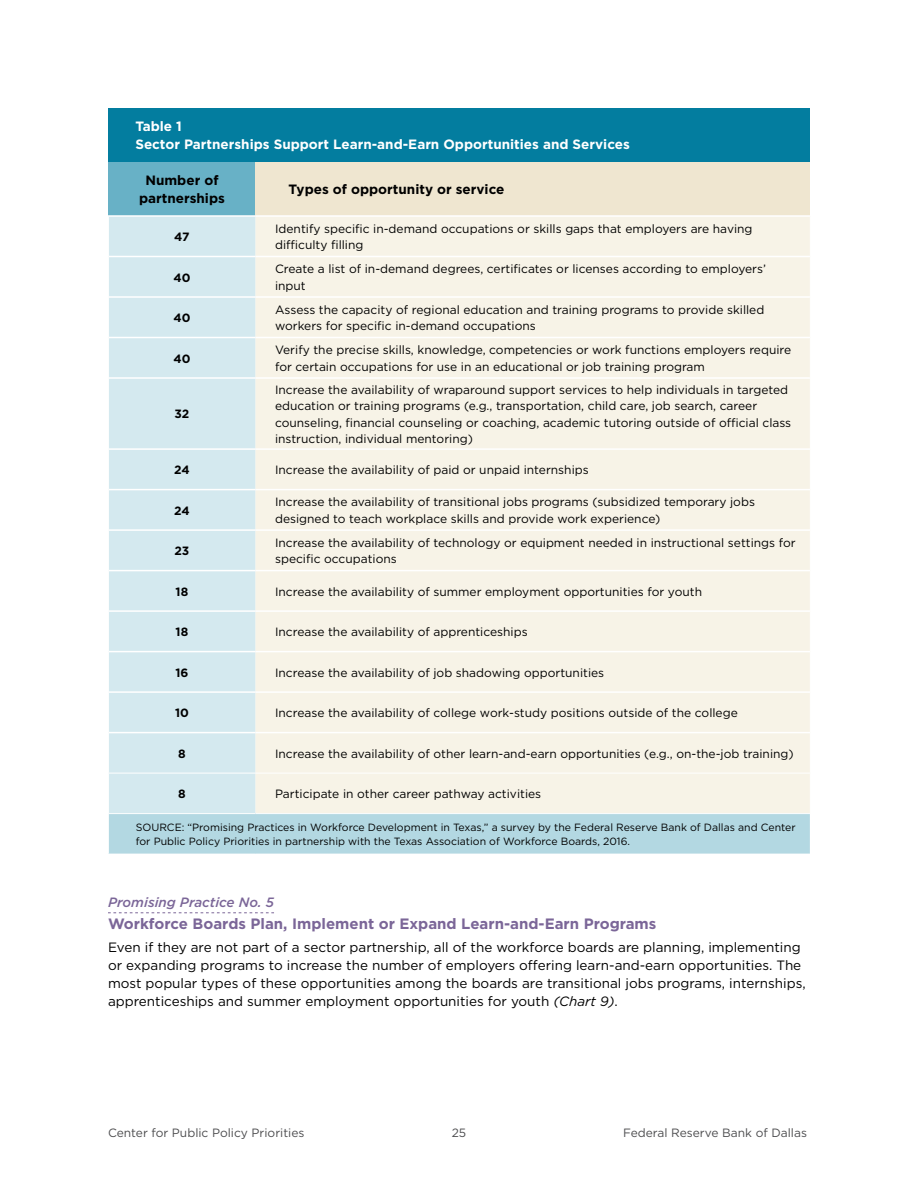
<style>
.page{position:relative;width:918px;height:1188px;background:#fff}
.page>*{position:absolute;margin:0;border:0;box-sizing:border-box;transform-origin:0 0}
.t1{font:700 15px "Gotham";color:#7b6698}
.t2{font:13.5px/18px "Gotham";color:#000}
.t3{font:700 13.5px/18px "Gotham";color:#fff}
.t4{font:700 13.5px/18px "Gotham";color:#000;text-align:center}
.t5{font:italic 500 13.5px "Gotham";color:#7b6698}
.t6{font:12px/16.5px "Gotham";color:#000}
.t7{font:12px "Gotham";color:#4d4d4f}
.t8{font:700 12px "Gotham";color:#000}
.t9{font:10.5px/13.5px "Gotham";color:#000}
.s1{font-style:italic}
</style>
<div class="page">
<svg style="left:108px;top:912px;width:166px;height:1px"></svg>
<div style="left:108px;top:108px;width:702px;height:54px;background:#037d9f"></div>
<div style="left:108px;top:162px;width:148px;height:54px;background:#68b1c6"></div>
<div style="left:256px;top:162px;width:554px;height:54px;background:#efe6d0"></div>
<div style="left:109px;top:217px;width:147px;height:596px;background:#d4e9ef"></div>
<div style="left:256px;top:217px;width:554px;height:596px;background:#f7f3e7"></div>
<div style="left:108px;top:814px;width:702px;height:40px;background:#b3d8e2"></div>
<hr style="left:108px;top:215px;width:148px;height:2px;background:#fff">
<hr style="left:256px;top:215px;width:555px;height:2px;background:#fff">
<hr style="left:109px;top:256px;width:147px;height:1px;background:#fff">
<hr style="left:256px;top:256px;width:554px;height:1px;background:#fff">
<hr style="left:109px;top:296px;width:147px;height:2px;background:#fff">
<hr style="left:256px;top:296px;width:554px;height:2px;background:#fff">
<hr style="left:109px;top:448px;width:147px;height:2px;background:#fff">
<hr style="left:256px;top:448px;width:554px;height:2px;background:#fff">
<hr style="left:109px;top:337px;width:147px;height:1px;background:#fff">
<hr style="left:256px;top:337px;width:554px;height:1px;background:#fff">
<hr style="left:109px;top:377px;width:147px;height:2px;background:#fff">
<hr style="left:256px;top:377px;width:554px;height:2px;background:#fff">
<hr style="left:109px;top:489px;width:147px;height:1px;background:#fff">
<hr style="left:256px;top:489px;width:554px;height:1px;background:#fff">
<hr style="left:109px;top:529px;width:147px;height:2px;background:#fff">
<hr style="left:256px;top:529px;width:554px;height:2px;background:#fff">
<hr style="left:109px;top:570px;width:147px;height:1px;background:#fff">
<hr style="left:256px;top:570px;width:554px;height:1px;background:#fff">
<hr style="left:109px;top:610px;width:147px;height:2px;background:#fff">
<hr style="left:256px;top:610px;width:554px;height:2px;background:#fff">
<hr style="left:109px;top:651px;width:147px;height:1px;background:#fff">
<hr style="left:256px;top:651px;width:554px;height:1px;background:#fff">
<hr style="left:109px;top:691px;width:147px;height:2px;background:#fff">
<hr style="left:256px;top:691px;width:554px;height:2px;background:#fff">
<hr style="left:109px;top:732px;width:147px;height:1px;background:#fff">
<hr style="left:256px;top:732px;width:554px;height:1px;background:#fff">
<hr style="left:108px;top:773px;width:148px;height:1px;background:#fff">
<hr style="left:256px;top:773px;width:555px;height:1px;background:#fff">
<hr style="left:108px;top:814px;width:1px;height:40px;background:#fff">
<p class="t3" style="left:135px;top:118px;width:496px">Table 1<br>Sector Partnerships Support Learn-and-Earn Opportunities and Services</p>
<p class="t4" style="left:139px;top:172px;width:87px">Number of partnerships</p>
<p class="t4" style="left:289px;top:181px;width:217px">Types of opportunity or service</p>
<p class="t8" style="left:174px;top:229px;width:17px">47</p>
<p class="t6" style="left:275px;top:220px;width:479px">Identify specific in-demand occupations or skills gaps that employers are having difficulty filling</p>
<p class="t8" style="left:173px;top:269px;width:19px">40</p>
<p class="t6" style="left:275px;top:261px;width:492px">Create a list of in-demand degrees, certificates or licenses according to employers’ input</p>
<p class="t8" style="left:173px;top:310px;width:19px">40</p>
<p class="t6" style="left:275px;top:301px;width:491px">Assess the capacity of regional education and training programs to provide skilled workers for specific in-demand occupations</p>
<p class="t8" style="left:173px;top:350px;width:19px">40</p>
<p class="t6" style="left:275px;top:342px;width:518px">Verify the precise skills, knowledge, competencies or work functions employers require for certain occupations for use in an educational or job training program</p>
<p class="t8" style="left:175px;top:406px;width:16px">32</p>
<p class="t6" style="left:275px;top:381px;width:518px">Increase the availability of wraparound support services to help individuals in targeted education or training programs (e.g., transportation, child care, job search, career counseling, financial counseling or coaching, academic tutoring outside of official class instruction, individual mentoring)</p>
<p class="t8" style="left:174px;top:462px;width:17px">24</p>
<p class="t6" style="left:275px;top:461px;width:315px">Increase the availability of paid or unpaid internships</p>
<p class="t8" style="left:174px;top:502px;width:17px">24</p>
<p class="t6" style="left:275px;top:494px;width:481px">Increase the availability of transitional jobs programs (subsidized temporary jobs designed to teach workplace skills and provide work experience)</p>
<p class="t8" style="left:175px;top:543px;width:16px">23</p>
<p class="t6" style="left:275px;top:534px;width:522px">Increase the availability of technology or equipment needed in instructional settings for specific occupations</p>
<p class="t8" style="left:176px;top:584px;width:14px">18</p>
<p class="t6" style="left:275px;top:583px;width:429px">Increase the availability of summer employment opportunities for youth</p>
<p class="t8" style="left:176px;top:624px;width:14px">18</p>
<p class="t6" style="left:275px;top:623px;width:254px">Increase the availability of apprenticeships</p>
<p class="t8" style="left:175px;top:665px;width:15px">16</p>
<p class="t6" style="left:275px;top:664px;width:331px">Increase the availability of job shadowing opportunities</p>
<p class="t8" style="left:175px;top:705px;width:15px">10</p>
<p class="t6" style="left:275px;top:704px;width:464px">Increase the availability of college work-study positions outside of the college</p>
<p class="t8" style="left:178px;top:746px;width:9px">8</p>
<p class="t6" style="left:275px;top:745px;width:520px">Increase the availability of other learn-and-earn opportunities (e.g., on-the-job training)</p>
<p class="t8" style="left:178px;top:786px;width:9px">8</p>
<p class="t6" style="left:275px;top:785px;width:268px">Participate in other career pathway activities</p>
<p class="t9" style="left:136px;top:821px;width:662px">SOURCE: “Promising Practices in Workforce Development in Texas,” a survey by the Federal Reserve Bank of Dallas and Center for Public Policy Priorities in partnership with the Texas Association of Workforce Boards, 2016.</p>
<p class="t5" style="left:108px;top:893px;width:168px">Promising Practice No. 5</p>
<p class="t1" style="left:108px;top:914px;width:550px">Workforce Boards Plan, Implement or Expand Learn-and-Earn Programs</p>
<p class="t2" style="left:108px;top:938px;width:699px">Even if they are not part of a sector partnership, all of the workforce boards are planning, implementing or expanding programs to increase the number of employers offering learn-and-earn opportunities. The most popular types of these opportunities among the boards are transitional jobs programs, internships, apprenticeships and summer employment opportunities for youth <span class="s1">(Chart 9)</span>.</p>
<p class="t7" style="left:108px;top:1125px;width:198px">Center for Public Policy Priorities</p>
<p class="t7" style="left:452px;top:1125px;width:16px">25</p>
<p class="t7" style="left:623px;top:1125px;width:185px">Federal Reserve Bank of Dallas</p>
</div>
